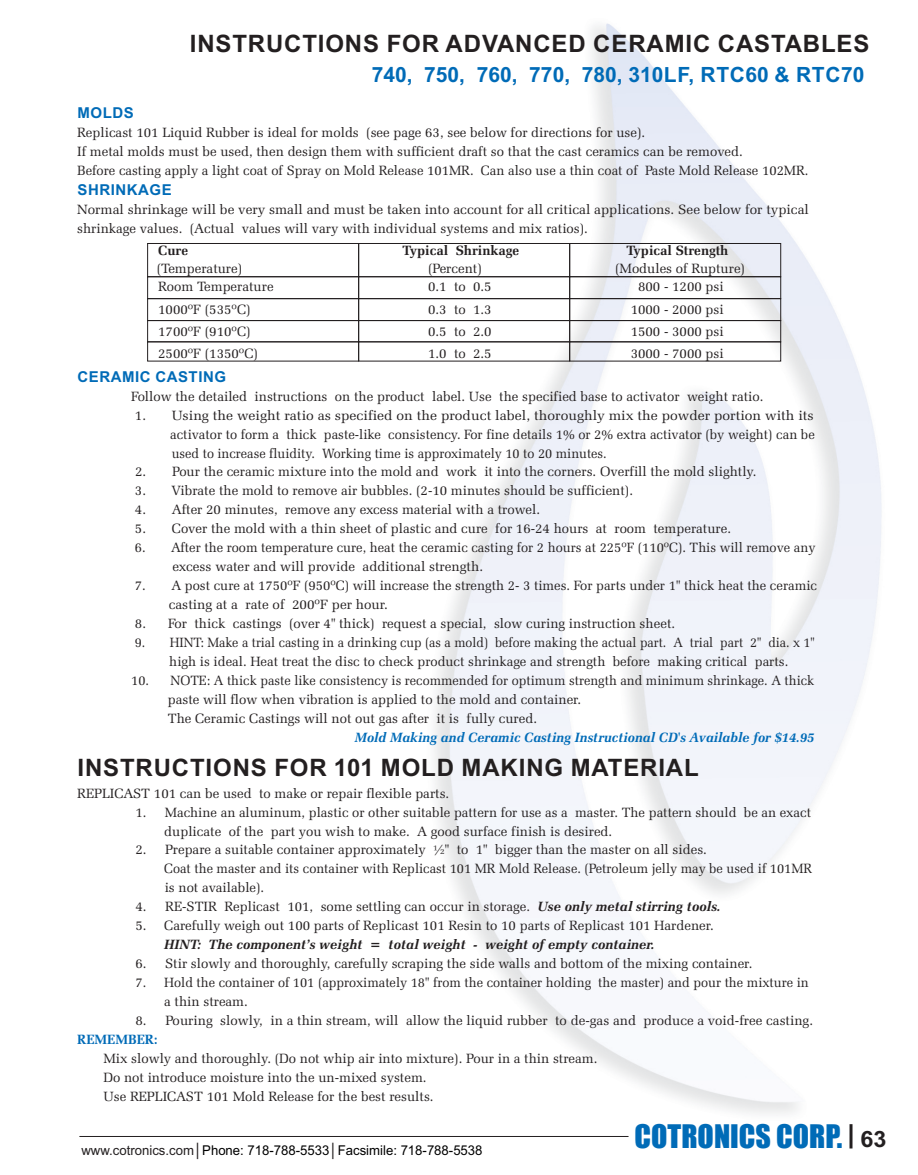
<style>
.page{position:relative;width:918px;height:1175px;background:#fff}
.page>*{position:absolute;margin:0;border:0;box-sizing:border-box;transform-origin:0 0}
.t1{font:30px "Impact";color:#006bb7}
.t2{font:700 24px "Arial";letter-spacing:.035em;color:#231f20}
.t3{font:700 21px "Arial";color:#006bb7}
.t4{font:700 15px "Arial";letter-spacing:.035em;color:#006bb7}
.t5{font:13.5px/18.9px "Zapf Elliptical 711 BT";color:#231f20}
.t6{font:13.5px/18.9px "Zapf Elliptical 711 BT";color:#231f20;scale:.96 1}
.t7{font:13.5px/18.9px "Zapf Elliptical 711 BT";color:#231f20;text-align:center;scale:.94 1}
.t8{font:italic 700 13.5px "Zapf Elliptical 711 BT";color:#006bb7}
.t9{font:italic 700 13.5px "Zapf Elliptical 711 BT";color:#231f20}
.t10{font:13.5px "Arial";color:#000}
.t11{font:700 13.5px "Zapf Elliptical 711 BT";color:#231f20}
.t12{font:700 13.5px "Zapf Elliptical 711 BT";color:#006bb7}
.t13{font:13.5px "Arial";color:#231f20}
.s1{font-weight:700;font-style:italic}
.s2{color:#231f20}
.s3{font-family:"Arial";font-weight:700;font-size:22.5px;color:#231f20}
</style>
<div class="page">
<img style="left:409px;top:23px;width:473px;height:1111px">
<div style="left:147px;top:276px;width:212px;height:23px;border:1px solid #231f20"></div>
<div style="left:147px;top:320px;width:212px;height:22px;border:1px solid #231f20"></div>
<div style="left:147px;top:341px;width:212px;height:20px;border:1px solid #231f20"></div>
<div style="left:358px;top:243px;width:212px;height:34px;border:1px solid #231f20"></div>
<div style="left:358px;top:276px;width:212px;height:23px;border:1px solid #231f20"></div>
<div style="left:358px;top:320px;width:212px;height:22px;border:1px solid #231f20"></div>
<div style="left:358px;top:341px;width:212px;height:20px;border:1px solid #231f20"></div>
<div style="left:569px;top:243px;width:212px;height:34px;border:1px solid #231f20"></div>
<div style="left:569px;top:298px;width:212px;height:23px;border:1px solid #231f20"></div>
<div style="left:569px;top:320px;width:212px;height:22px;border:1px solid #231f20"></div>
<div style="left:569px;top:341px;width:212px;height:20px;border:1px solid #231f20"></div>
<div style="left:147px;top:243px;width:212px;height:34px;border:1px solid #231f20"></div>
<hr style="left:850px;top:1124px;width:3px;height:24px;background:#231f20">
<hr style="left:79px;top:1136px;width:550px;height:1px;background:#231f20">
<p class="t4" style="left:77px;top:107px;width:58px">MOLDS</p>
<h2 class="t2" style="left:190px;top:34px;width:681px">INSTRUCTIONS FOR ADVANCED CERAMIC CASTABLES</h2>
<h3 class="t3" style="left:372px;top:67px;width:494px">740, 750, 760, 770, 780, 310LF, RTC60 &amp; RTC70</h3>
<p class="t5" style="left:366px;top:124px;width:281px">(see page 63, see below for directions for use).</p>
<p class="t5" style="left:77px;top:124px;width:733px">Replicast 101 Liquid Rubber is ideal for molds<br>If metal molds must be used, then design them with sufficient draft so that the cast ceramics can be removed.<br>Before casting apply a light coat of Spray on Mold Release 101MR. Can also use a thin coat of Paste Mold Release 102MR.</p>
<p class="t5" style="left:77px;top:201px;width:733px">Normal shrinkage will be very small and must be taken into account for all critical applications. See below for typical shrinkage values. (Actual values will vary with individual systems and mix ratios).</p>
<p class="t11" style="left:158px;top:245px;width:31px">Cure</p>
<p class="t11" style="left:403px;top:245px;width:118px">Typical Shrinkage</p>
<p class="t11" style="left:626px;top:245px;width:103px">Typical Strength</p>
<p class="t5" style="left:428px;top:259px;width:55px">(Percent)</p>
<p class="t5" style="left:615px;top:259px;width:132px">(Modules of Rupture)</p>
<p class="t5" style="left:158px;top:278px;width:117px">Room Temperature</p>
<p class="t5" style="left:428px;top:278px;width:65px">0.1 to 0.5</p>
<p class="t5" style="left:638px;top:278px;width:87px">800 - 1200 psi</p>
<p class="t5" style="left:158px;top:300px;width:94px">1000ºF (535ºC)</p>
<p class="t5" style="left:428px;top:300px;width:65px">0.3 to 1.3</p>
<p class="t5" style="left:631px;top:300px;width:94px">1000 - 2000 psi</p>
<p class="t5" style="left:158px;top:323px;width:94px">1700ºF (910ºC)</p>
<p class="t5" style="left:428px;top:323px;width:65px">0.5 to 2.0</p>
<p class="t5" style="left:631px;top:323px;width:94px">1500 - 3000 psi</p>
<p class="t5" style="left:158px;top:345px;width:101px">2500ºF (1350ºC)</p>
<p class="t5" style="left:428px;top:345px;width:65px">1.0 to 2.5</p>
<p class="t5" style="left:631px;top:345px;width:94px">3000 - 7000 psi</p>
<p class="t4" style="left:77px;top:184px;width:96px">SHRINKAGE</p>
<p class="t5" style="left:157px;top:259px;width:87px">(Temperature)</p>
<p class="t4" style="left:78px;top:371px;width:150px">CERAMIC CASTING</p>
<p class="t5" style="left:131px;top:388px;width:634px">Follow the detailed instructions on the product label. Use the specified base to activator weight ratio.</p>
<p class="t5" style="left:170px;top:407px;width:646px;text-align:justify;text-indent:-35px">1. Using the weight ratio as specified on the product label, thoroughly mix the powder portion with its activator to form a thick paste-like consistency. For fine details 1% or 2% extra activator (by weight) can be used to increase fluidity. Working time is approximately 10 to 20 minutes.</p>
<p class="t5" style="left:135px;top:463px;width:623px">2. Pour the ceramic mixture into the mold and work it into the corners. Overfill the mold slightly.</p>
<p class="t5" style="left:135px;top:482px;width:500px">3. Vibrate the mold to remove air bubbles. (2-10 minutes should be sufficient).</p>
<p class="t5" style="left:135px;top:501px;width:407px">4. After 20 minutes, remove any excess material with a trowel.</p>
<p class="t5" style="left:135px;top:520px;width:598px">5. Cover the mold with a thin sheet of plastic and cure for 16-24 hours at room temperature.</p>
<p class="t5" style="left:172px;top:539px;width:644px;text-indent:-38px">6. After the room temperature cure, heat the ceramic casting for 2 hours at 225ºF (110ºC). This will remove any excess water and will provide additional strength.</p>
<p class="t5" style="left:169px;top:577px;width:650px;text-indent:-34px">7. A post cure at 1750ºF (950ºC) will increase the strength 2- 3 times. For parts under 1" thick heat the ceramic casting at a rate of 200ºF per hour.</p>
<p class="t5" style="left:135px;top:615px;width:542px">8. For thick castings (over 4" thick) request a special, slow curing instruction sheet.</p>
<p class="t7" style="left:135px;top:634px;width:725px">9. HINT: Make a trial casting in a drinking cup (as a mold) before making the actual part. A trial part 2" dia. x 1" high is ideal. Heat treat the disc to check product shrinkage and strength before making critical parts.</p>
<p class="t6" style="left:168px;top:671px;width:675px;text-indent:-37px">10. NOTE: A thick paste like consistency is recommended for optimum strength and minimum shrinkage. A thick paste will flow when vibration is applied to the mold and container.<br>The Ceramic Castings will not out gas after it is fully cured.</p>
<p class="t8" style="left:355px;top:731px;width:461px">Mold Making and Ceramic Casting Instructional CD's Available for $14.95</p>
<h2 class="t2" style="left:78px;top:759px;width:623px">INSTRUCTIONS FOR 101 MOLD MAKING MATERIAL</h2>
<p class="t5" style="left:77px;top:784px;width:374px">REPLICAST 101 can be used to make or repair flexible parts.</p>
<p class="t5" style="left:164px;top:803px;width:648px;text-indent:-29px">1. Machine an aluminum, plastic or other suitable pattern for use as a master. The pattern should be an exact duplicate of the part you wish to make. A good surface finish is desired.</p>
<p class="t5" style="left:164px;top:841px;width:649px;text-indent:-29px">2. Prepare a suitable container approximately ½" to 1" bigger than the master on all sides.<br>Coat the master and its container with Replicast 101 MR Mold Release. (Petroleum jelly may be used if 101MR is not available).</p>
<p class="t5" style="left:136px;top:898px;width:587px">4. RE-STIR Replicast 101, some settling can occur in storage. <span class="s1">Use only metal stirring tools.</span></p>
<p class="t5" style="left:136px;top:917px;width:580px">5. Carefully weigh out 100 parts of Replicast 101 Resin to 10 parts of Replicast 101 Hardener.</p>
<p class="t9" style="left:164px;top:939px;width:492px">HINT: The component’s weight = total weight - weight of empty container.</p>
<p class="t5" style="left:136px;top:955px;width:618px">6. Stir slowly and thoroughly, carefully scraping the side walls and bottom of the mixing container.</p>
<p class="t5" style="left:164px;top:974px;width:646px;text-indent:-29px">7. Hold the container of 101 (approximately 18" from the container holding the master) and pour the mixture in a thin stream.</p>
<p class="t5" style="left:136px;top:1012px;width:679px">8. Pouring slowly, in a thin stream, will allow the liquid rubber to de-gas and produce a void-free casting.</p>
<p class="t12" style="left:77px;top:1033px;width:82px">REMEMBER:</p>
<p class="t5" style="left:103px;top:1050px;width:496px">Mix slowly and thoroughly. (Do not whip air into mixture). Pour in a thin stream.<br>Do not introduce moisture into the un-mixed system.<br>Use REPLICAST 101 Mold Release for the best results.</p>
<p class="t10" style="left:81px;top:1144px;width:403px"><span class="s2">www.cotronics.com│</span>Phone: 718-788-5533 Facsimile: 718-788-5538</p>
<p class="t13" style="left:330px;top:1144px;width:10px">│</p>
<h1 class="t1" style="left:635px;top:1123px;width:253px">COTRONICS CORP. <span class="s3">63</span></h1>
</div>
